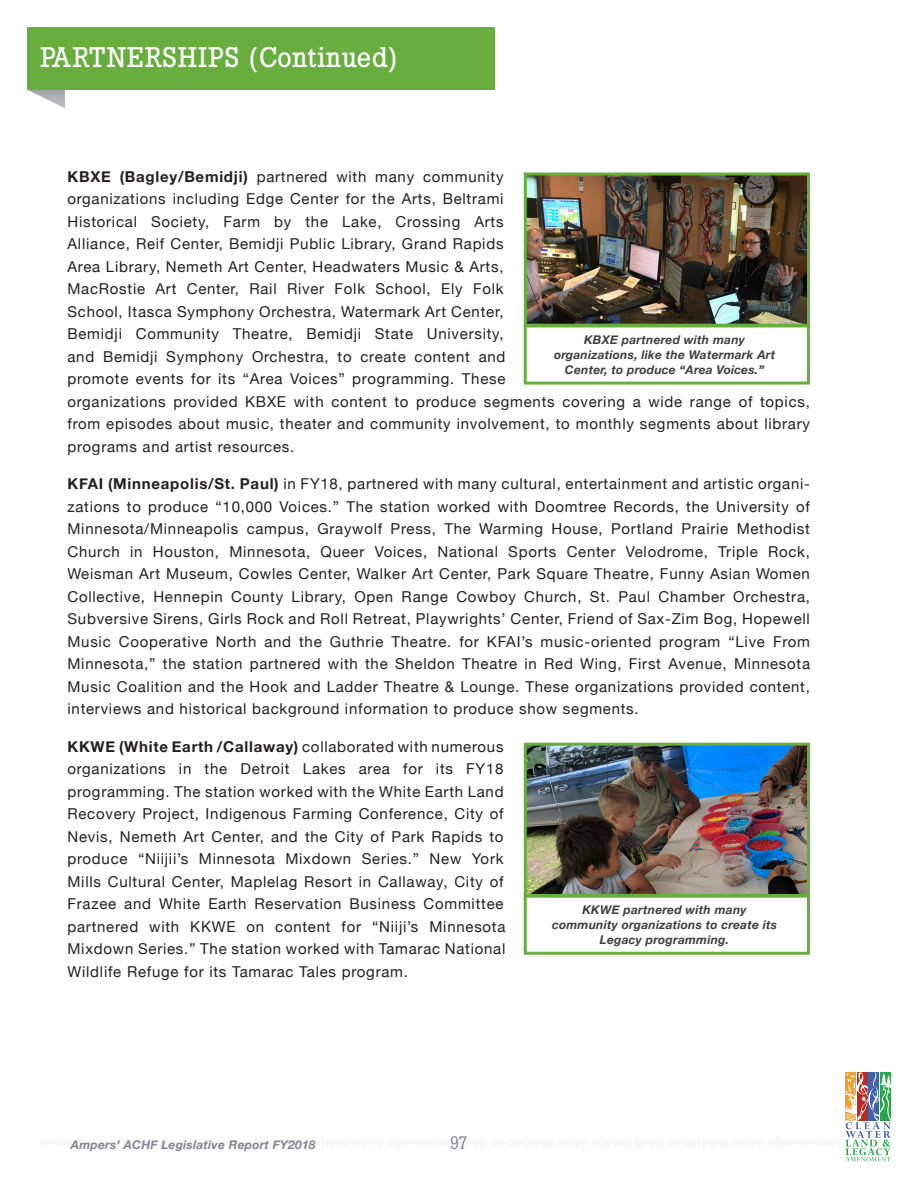
<style>
.page{position:relative;width:918px;height:1188px;background:#fff}
.page>*{position:absolute;margin:0;border:0;box-sizing:border-box;transform-origin:0 0}
.t1{font:500 28.5px "Slab Tall X";letter-spacing:.04em;color:#fff}
.t2{font:18px "Slab Tall X";color:#737c82}
.t3{font:15px/22.5px "Helvetica Neue";letter-spacing:.05em;color:#231f20}
.Photo_Captions{font:italic 700 12px/15px "Helvetica Neue";letter-spacing:.02em;color:#3e3e3f;text-align:center}
.t4{font:italic 700 12px "Helvetica Neue";letter-spacing:.02em;color:#81878e}
.s1{font-weight:700}
</style>
<div class="page">
<svg style="left:845px;top:1073px;width:46px;height:88px"></svg>
<img style="left:528px;top:176px;width:278px;height:147px">
<div style="left:524px;top:172px;width:286px;height:155px;border:3px solid #67ae3e"></div>
<img style="left:528px;top:747px;width:278px;height:147px">
<div style="left:524px;top:743px;width:286px;height:155px;border:3px solid #67ae3e"></div>
<div style="left:524px;top:324px;width:286px;height:61px;border:3px solid #67ae3e"></div>
<div style="left:524px;top:894px;width:286px;height:61px;border:3px solid #67ae3e"></div>
<svg style="left:27px;top:89px;width:38px;height:19px"></svg>
<div style="left:27px;top:27px;width:468px;height:62px;background:#67ae3e"></div>
<p class="t1" style="left:40px;top:40px;width:358px">PARTNERSHIPS (Continued)</p>
<p class="t3" style="left:68px;top:166px;width:744px"><span class="s1">KBXE (Bagley/Bemidji)</span> partnered with many community<br>organizations including Edge Center for the Arts, Beltrami<br>Historical Society, Farm by the Lake, Crossing Arts<br>Alliance, Reif Center, Bemidji Public Library, Grand Rapids<br>Area Library, Nemeth Art Center, Headwaters Music &amp; Arts,<br>MacRostie Art Center, Rail River Folk School, Ely Folk<br>School, Itasca Symphony Orchestra, Watermark Art Center,<br>Bemidji Community Theatre, Bemidji State University,<br>and Bemidji Symphony Orchestra, to create content and<br>promote events for its “Area Voices” programming. These<br>organizations provided KBXE with content to produce segments covering a wide range of topics, from episodes about music, theater and community involvement, to monthly segments about library programs and artist resources.</p>
<p class="t3" style="left:68px;top:473px;width:744px;text-align:justify"><span class="s1">KFAI (Minneapolis/St. Paul)</span> in FY18, partnered with many cultural, entertainment and artistic organi&shy;zations to produce “10,000 Voices.” The station worked with Doomtree Records, the University of Minnesota/Minneapolis campus, Graywolf Press, The Warming House, Portland Prairie Methodist Church in Houston, Minnesota, Queer Voices, National Sports Center Velodrome, Triple Rock, Weisman Art Museum, Cowles Center, Walker Art Center, Park Square Theatre, Funny Asian Women Collective, Hennepin County Library, Open Range Cowboy Church, St. Paul Chamber Orchestra, Subversive Sirens, Girls Rock and Roll Retreat, Playwrights’ Center, Friend of Sax-Zim Bog, Hopewell Music Cooperative North and the Guthrie Theatre. for KFAI’s music-oriented program “Live From Minnesota,” the station partnered with the Sheldon Theatre in Red Wing, First Avenue, Minnesota Music Coalition and the Hook and Ladder Theatre &amp; Lounge. These organizations provided content, interviews and historical background information to produce show segments.</p>
<p class="t3" style="left:68px;top:736px;width:439px"><span class="s1">KKWE (White Earth /Callaway)</span> collaborated with numerous organizations in the Detroit Lakes area for its FY18 programming. The station worked with the White Earth Land Recovery Project, Indigenous Farming Conference, City of Nevis, Nemeth Art Center, and the City of Park Rapids to produce “Niijii’s Minnesota Mixdown Series.” New York Mills Cultural Center, Maplelag Resort in Callaway, City of Frazee and White Earth Reservation Business Committee partnered with KKWE on content for “Niiji’s Minnesota Mixdown Series.” The station worked with Tamarac National Wildlife Refuge for its Tamarac Tales program.</p>
<p class="Photo_Captions" style="left:584px;top:332px;width:163px">KBXE partnered with many</p>
<p class="Photo_Captions" style="left:554px;top:347px;width:223px">organizations, like the Watermark Art<br>Center, to produce “Area Voices.”</p>
<p class="Photo_Captions" style="left:582px;top:903px;width:166px">KKWE partnered with many</p>
<p class="Photo_Captions" style="left:552px;top:918px;width:226px">community organizations to create its<br>Legacy programming.</p>
<p class="t4" style="left:71px;top:1135px;width:246px">Ampers’ ACHF Legislative Report FY2018</p>
<p class="t2" style="left:450px;top:1132px;width:19px">97</p>
</div>
